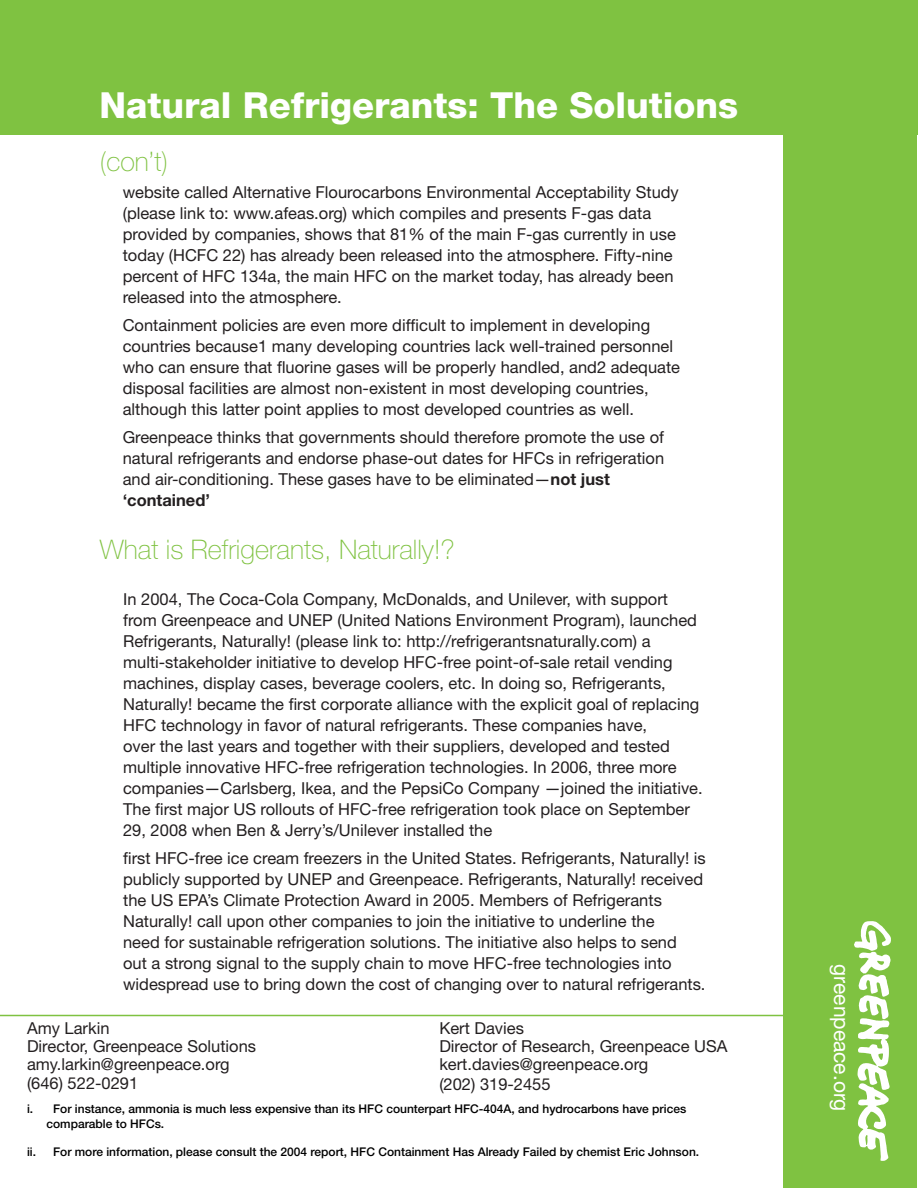
<style>
.page{position:relative;width:918px;height:1188px;background:#fff}
.page>*{position:absolute;margin:0;border:0;box-sizing:border-box;transform-origin:0 0}
.t1{font:800 36px "Helvetica Neue LT Pro";color:#fff}
.t2{font:100 27px "Helvetica Neue LT Pro";color:#7fc241}
.t3{font:21px "Helvetica Neue LT Pro";color:#fff}
.t4{font:16.5px/21px "Helvetica Neue LT Pro";color:#231f20}
.t5{font:500 12px/15px "Helvetica Neue LT Pro";color:#000}
.s1{font-weight:700}
</style>
<div class="page">
<div style="left:784px;top:94px;width:133px;height:1094px;background:#7fc241"></div>
<div style="left:0;top:0;width:917px;height:134px;background:#7fc241"></div>
<svg style="left:854px;top:921px;width:37px;height:240px"></svg>
<hr style="left:0;top:1015px;width:803px;height:1px;background:#7fc241">
<h1 class="t1" style="left:99px;top:84px;width:640px">Natural Refrigerants: The Solutions</h1>
<h2 class="t2" style="left:100px;top:146px;width:70px">(con’t)</h2>
<p class="t4" style="left:123px;top:181px;width:558px">website called Alternative Flourocarbons Environmental Acceptability Study (please link to: www.afeas.org) which compiles and presents F-gas data provided by companies, shows that 81% of the main F-gas currently in use today (HCFC 22) has already been released into the atmosphere. Fifty-nine percent of HFC 134a, the main HFC on the market today, has already been released into the atmosphere.</p>
<p class="t4" style="left:123px;top:314px;width:559px">Containment policies are even more difficult to implement in developing countries because1 many developing countries lack well-trained personnel who can ensure that fluorine gases will be properly handled, and2 adequate disposal facilities are almost non-existent in most developing countries, although this latter point applies to most developed countries as well.</p>
<p class="t4" style="left:123px;top:426px;width:543px">Greenpeace thinks that governments should therefore promote the use of natural refrigerants and endorse phase-out dates for HFCs in refrigeration and air-conditioning. These gases have to be eliminated—<span class="s1">not just ‘contained’</span></p>
<h2 class="t2" style="left:100px;top:534px;width:357px">What is Refrigerants, Naturally!?</h2>
<p class="t4" style="left:123px;top:588px;width:581px">In 2004, The Coca-Cola Company, McDonalds, and Unilever, with support from Greenpeace and UNEP (United Nations Environment Program), launched Refrigerants, Naturally! (please link to: http://refrigerantsnaturally.com) a multi-stakeholder initiative to develop HFC-free point-of-sale retail vending machines, display cases, beverage coolers, etc. In doing so, Refrigerants, Naturally! became the first corporate alliance with the explicit goal of replacing HFC technology in favor of natural refrigerants. These companies have,<br>over the last years and together with their suppliers, developed and tested multiple innovative HFC-free refrigeration technologies. In 2006, three more companies—Carlsberg, Ikea, and the PepsiCo Company —joined the initiative.<br>The first major US rollouts of HFC-free refrigeration took place on September 29, 2008 when Ben &amp; Jerry’s/Unilever installed the</p>
<p class="t4" style="left:123px;top:847px;width:584px">first HFC-free ice cream freezers in the United States. Refrigerants, Naturally! is publicly supported by UNEP and Greenpeace. Refrigerants, Naturally! received the US EPA’s Climate Protection Award in 2005. Members of Refrigerants Naturally! call upon other companies to join the initiative to underline the<br>need for sustainable refrigeration solutions. The initiative also helps to send<br>out a strong signal to the supply chain to move HFC-free technologies into widespread use to bring down the cost of changing over to natural refrigerants.</p>
<p class="t4" style="left:27px;top:1018px;width:231px;line-height:18px">Amy Larkin<br>Director, Greenpeace Solutions amy.larkin@greenpeace.org</p>
<p class="t4" style="left:27px;top:1072px;width:113px">(646) 522-0291</p>
<p class="t4" style="left:439px;top:1019px;width:290px;line-height:18px">Kert Davies<br>Director of Research, Greenpeace USA kert.davies@greenpeace.org</p>
<p class="t4" style="left:439px;top:1073px;width:113px">(202) 319-2455</p>
<p class="t5" style="left:46px;top:1101px;width:641px;text-indent:-20px">i. For instance, ammonia is much less expensive than its HFC counterpart HFC-404A, and hydrocarbons have prices comparable to HFCs.</p>
<p class="t5" style="left:27px;top:1144px;width:674px">ii. For more information, please consult the 2004 report, HFC Containment Has Already Failed by chemist Eric Johnson.</p>
<p class="t3" style="left:855px;top:964px;width:148px;rotate:90deg">greenpeace.org</p>
</div>
